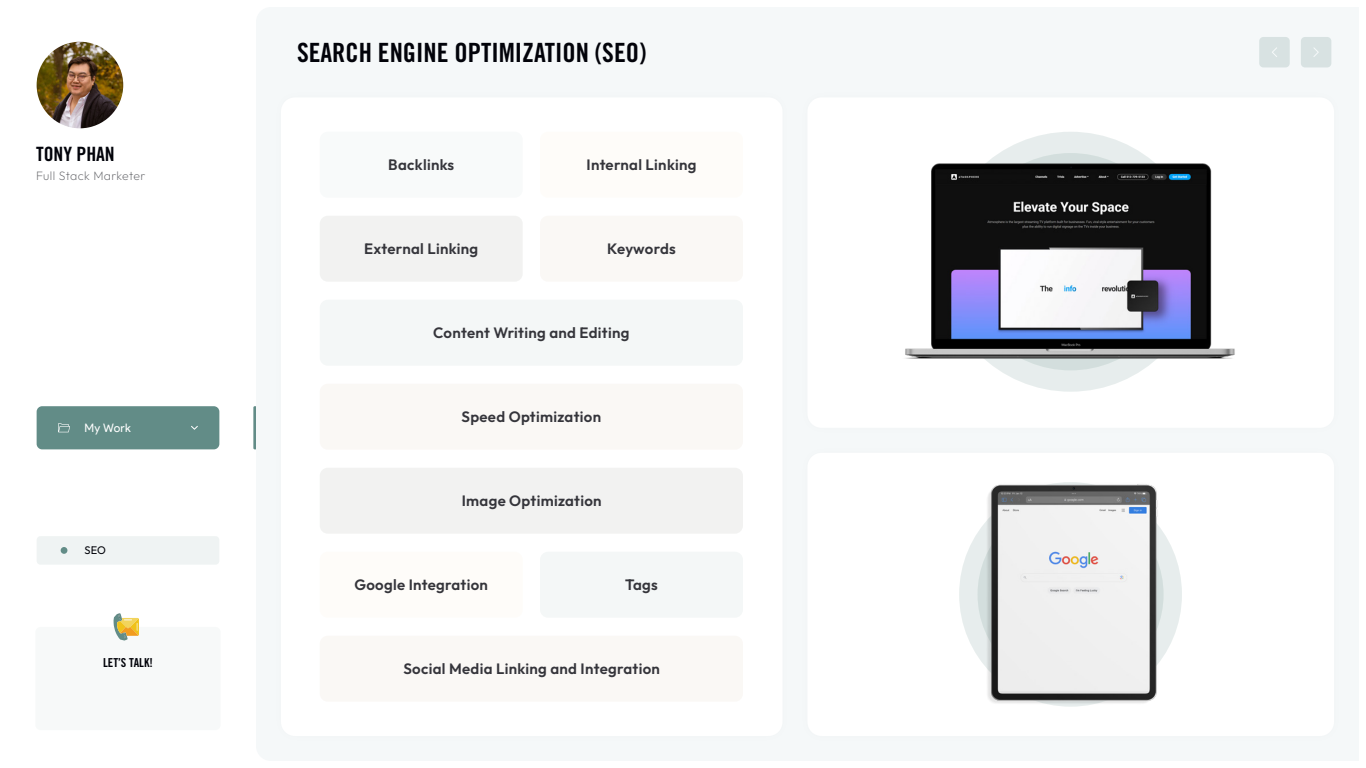
<style>
.page{position:relative;width:1366px;height:768px;background:#fff}
.page>*{position:absolute;margin:0;border:0;box-sizing:border-box;transform-origin:0 0}
.t1{font:26.5px "Trade Gothic LT Std Bd Cn 20";color:#02030a}
.t2{font:19.7px "Trade Gothic LT Std Bd Cn 20";color:#02030a}
.t3{font:600 15px "Outfit";letter-spacing:.02em;color:#35353b}
.t4{font:12.4px "Trade Gothic LT Std Bd Cn 20";color:#02030a}
.t5{font:200 12.2px "Outfit";letter-spacing:.03em;color:#67686c}
.t6{font:11.7px "Product Sans";letter-spacing:.02em;color:#fff}
.t7{font:11px "Outfit";color:#02030a}
</style>
<div class="page">
<img style="left:37px;top:42px;width:86px;height:86px;border-radius:43px">
<div style="left:1259px;top:37px;width:31px;height:30px;background:#d8e2e2;border-radius:4px"></div>
<svg style="left:1272px;top:47px;width:5px;height:10px"></svg>
<div style="left:1301px;top:37px;width:30px;height:30px;background:#d8e2e2;border-radius:4px"></div>
<svg style="left:1313px;top:48px;width:6px;height:9px"></svg>
<div style="left:270px;top:86px;width:523px;height:661px;background:#f5f8f9"></div>
<div style="left:281px;top:97px;width:501px;height:639px;background:#fff;border-radius:14px"></div>
<div style="left:797px;top:86px;width:548px;height:352px;background:#f4f7f8"></div>
<div style="left:808px;top:97px;width:526px;height:331px;background:#fff;border-radius:14px"></div>
<div style="left:797px;top:442px;width:548px;height:305px;background:#f5f7f8"></div>
<div style="left:808px;top:453px;width:526px;height:283px;background:#fff;border-radius:14px"></div>
<div style="left:320px;top:132px;width:203px;height:66px;background:#f8fafa;border-radius:8px"></div>
<div style="left:320px;top:216px;width:203px;height:66px;background:#f2f2f1;border-radius:8px"></div>
<div style="left:320px;top:552px;width:203px;height:66px;background:#fefcf9;border-radius:8px"></div>
<div style="left:320px;top:300px;width:423px;height:66px;background:#f4f7f7;border-radius:8px"></div>
<div style="left:320px;top:636px;width:423px;height:66px;background:#faf8f5;border-radius:8px"></div>
<div style="left:320px;top:384px;width:423px;height:66px;background:#faf8f5;border-radius:8px"></div>
<div style="left:320px;top:468px;width:423px;height:66px;background:#f2f2f1;border-radius:8px"></div>
<div style="left:540px;top:216px;width:203px;height:66px;background:#faf8f5;border-radius:8px"></div>
<div style="left:540px;top:552px;width:203px;height:66px;background:#f4f7f7;border-radius:8px"></div>
<div style="left:540px;top:132px;width:203px;height:66px;background:#fefcf9;border-radius:8px"></div>
<svg style="left:940px;top:132px;width:261px;height:260px;fill:#e7eded"></svg>
<div style="left:959px;top:482px;width:223px;height:225px;background:#e7eded;border-radius:50%"></div>
<img style="left:905px;top:161px;width:330px;height:202px">
<img style="left:980px;top:482px;width:181px;height:224px">
<div style="left:37px;top:406px;width:182px;height:43px;background:#628c87;border-radius:6px"></div>
<svg style="left:253px;top:406px;width:3px;height:43px"></svg>
<svg style="left:58px;top:423px;width:12px;height:9px"></svg>
<svg style="left:191px;top:426px;width:7px;height:4px"></svg>
<div style="left:35px;top:627px;width:186px;height:103px;background:#f7f9f9;border-radius:5px"></div>
<svg style="left:114px;top:613px;width:25px;height:28px"></svg>
<div style="left:37px;top:536px;width:182px;height:29px;background:#eff3f3;border-radius:4px"></div>
<div style="left:61px;top:547px;width:6px;height:7px;background:#628c87;border-radius:50%"></div>
<h2 class="t2" style="left:36px;top:142px;width:80px">TONY PHAN</h2>
<p class="t5" style="left:36px;top:169px;width:111px">Full Stack Marketer</p>
<p class="t6" style="left:85px;top:421px;width:48px">My Work</p>
<p class="t7" style="left:85px;top:544px;width:23px">SEO</p>
<p class="t4" style="left:103px;top:655px;width:51px">LET’S TALK!</p>
<h1 class="t1" style="left:297px;top:36px;width:351px">SEARCH ENGINE OPTIMIZATION (SEO)</h1>
<p class="t3" style="left:388px;top:156px;width:67px">Backlinks</p>
<p class="t3" style="left:364px;top:240px;width:115px">External Linking</p>
<p class="t3" style="left:587px;top:156px;width:111px">Internal Linking</p>
<p class="t3" style="left:607px;top:240px;width:70px">Keywords</p>
<p class="t3" style="left:433px;top:324px;width:198px">Content Writing and Editing</p>
<p class="t3" style="left:462px;top:408px;width:141px">Speed Optimization</p>
<p class="t3" style="left:462px;top:492px;width:141px">Image Optimization</p>
<p class="t3" style="left:354px;top:576px;width:135px">Google Integration</p>
<p class="t3" style="left:625px;top:576px;width:34px">Tags</p>
<p class="t3" style="left:404px;top:660px;width:258px">Social Media Linking and Integration</p>
</div>
